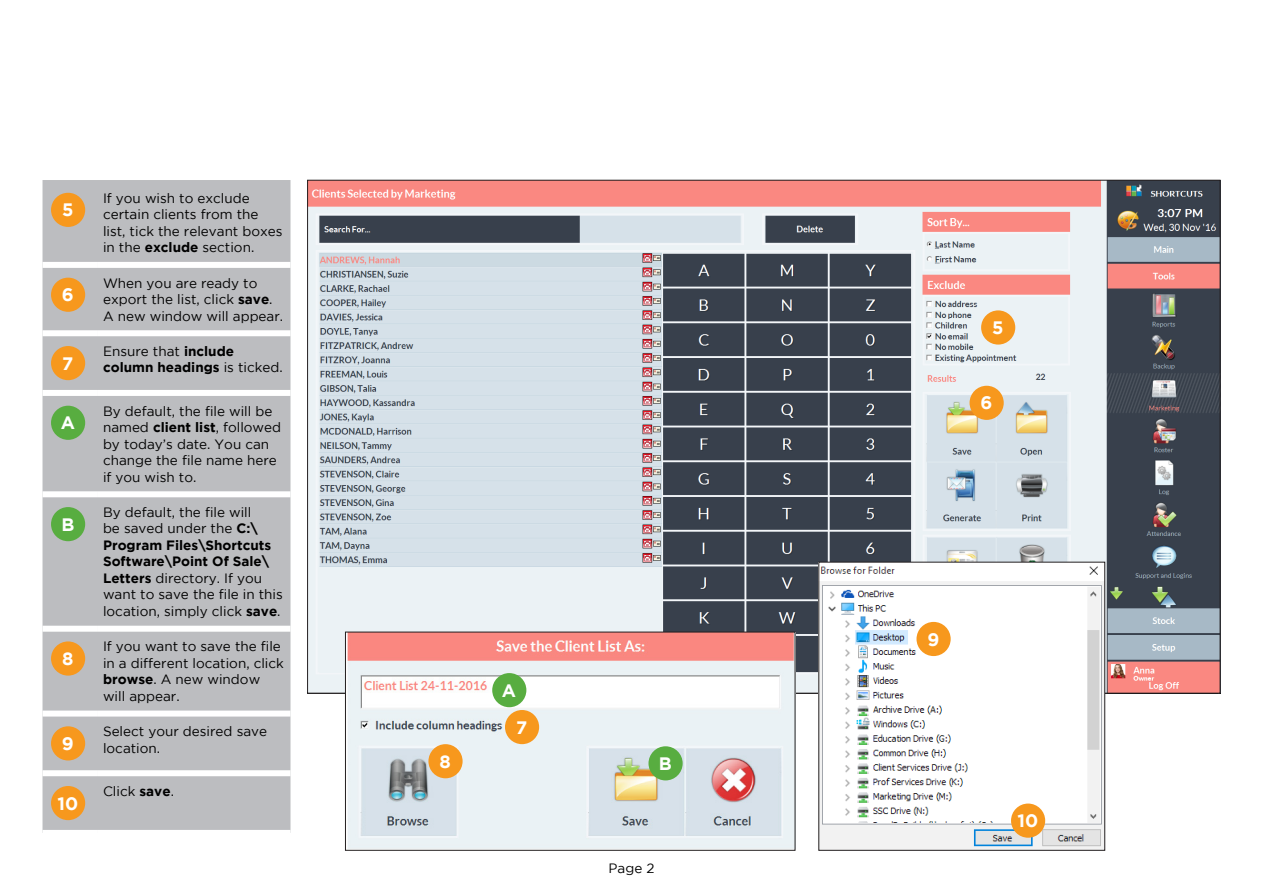
<style>
.page{position:relative;width:1263px;height:893px;background:#fff}
.page>*{position:absolute;margin:0;border:0;box-sizing:border-box;transform-origin:0 0}
.Round_number{font:700 18px "Gotham";color:#fff}
.Body{font:13.5px/16.5px "Gotham";color:#000}
.Body-2{font:700 13.5px/16.5px "Gotham";color:#000}
.s1{font-weight:700}
.s2{font-weight:400}
</style>
<div class="page">
<img style="left:309px;top:182px;width:909px;height:509px">
<div style="left:43px;top:180px;width:247px;height:650px;background:#bcbdc0"></div>
<div style="left:43px;top:262px;width:54px;height:6px;background:#fff"></div>
<div style="left:97px;top:262px;width:193px;height:6px;background:#fff"></div>
<div style="left:43px;top:330px;width:54px;height:6px;background:#fff"></div>
<div style="left:97px;top:330px;width:193px;height:6px;background:#fff"></div>
<div style="left:43px;top:390px;width:54px;height:6px;background:#fff"></div>
<div style="left:97px;top:390px;width:193px;height:6px;background:#fff"></div>
<div style="left:43px;top:491px;width:54px;height:6px;background:#fff"></div>
<div style="left:97px;top:491px;width:193px;height:6px;background:#fff"></div>
<div style="left:43px;top:626px;width:54px;height:6px;background:#fff"></div>
<div style="left:97px;top:626px;width:193px;height:6px;background:#fff"></div>
<div style="left:43px;top:711px;width:54px;height:6px;background:#fff"></div>
<div style="left:97px;top:711px;width:193px;height:6px;background:#fff"></div>
<div style="left:43px;top:770px;width:54px;height:6px;background:#fff"></div>
<div style="left:97px;top:770px;width:193px;height:6px;background:#fff"></div>
<div style="left:51px;top:193px;width:34px;height:34px;background:#f7981d;border-radius:50%"></div>
<div style="left:51px;top:278px;width:34px;height:34px;background:#f7981d;border-radius:50%"></div>
<div style="left:51px;top:346px;width:34px;height:34px;background:#f7981d;border-radius:50%"></div>
<div style="left:51px;top:406px;width:34px;height:34px;background:#58ad40;border-radius:50%"></div>
<div style="left:51px;top:507px;width:34px;height:34px;background:#58ad40;border-radius:50%"></div>
<div style="left:51px;top:641px;width:34px;height:35px;background:#f7981d;border-radius:50%"></div>
<div style="left:51px;top:726px;width:34px;height:34px;background:#f7981d;border-radius:50%"></div>
<div style="left:51px;top:786px;width:34px;height:34px;background:#f7981d;border-radius:50%"></div>
<img style="left:347px;top:634px;width:446px;height:214px">
<img style="left:821px;top:564px;width:282px;height:284px">
<div style="left:981px;top:310px;width:34px;height:35px;background:#f7981d;border-radius:50%"></div>
<div style="left:969px;top:386px;width:35px;height:34px;background:#f7981d;border-radius:50%"></div>
<div style="left:492px;top:673px;width:34px;height:34px;background:#58ad40;border-radius:50%"></div>
<div style="left:648px;top:746px;width:35px;height:34px;background:#58ad40;border-radius:50%"></div>
<div style="left:505px;top:710px;width:34px;height:34px;background:#f7981d;border-radius:50%"></div>
<div style="left:428px;top:744px;width:35px;height:34px;background:#f7981d;border-radius:50%"></div>
<div style="left:916px;top:622px;width:35px;height:34px;background:#f7981d;border-radius:50%"></div>
<div style="left:1011px;top:803px;width:34px;height:35px;background:#f7981d;border-radius:50%"></div>
<p class="Round_number" style="left:62px;top:200px;width:13px">5</p>
<p class="Body" style="left:103px;top:189px;width:181px">If you wish to exclude certain clients from the list, tick the relevant boxes in the <span class="s1">exclude</span> section.</p>
<p class="Round_number" style="left:62px;top:284px;width:13px">6</p>
<p class="Body" style="left:103px;top:274px;width:182px">When you are ready to export the list, click <span class="s1">save</span>.<br>A new window will appear.</p>
<p class="Round_number" style="left:62px;top:353px;width:13px">7</p>
<p class="Body-2" style="left:103px;top:342px;width:181px"><span class="s2">Ensure that</span> include column headings <span class="s2">is ticked.</span></p>
<p class="Round_number" style="left:61px;top:413px;width:16px">A</p>
<p class="Body" style="left:103px;top:402px;width:180px">By default, the file will be named <span class="s1">client list</span>, followed by today’s date. You can change the file name here if you wish to.</p>
<p class="Round_number" style="left:61px;top:514px;width:14px">B</p>
<p class="Body" style="left:103px;top:504px;width:181px">By default, the file will<br>be saved under the <span class="s1">C:\<br>Program Files\Shortcuts<br>Software\Point Of Sale\<br>Letters</span> directory. If you want to save the file in this location, simply click <span class="s1">save</span>.</p>
<p class="Round_number" style="left:62px;top:648px;width:13px">8</p>
<p class="Body" style="left:103px;top:638px;width:182px">If you want to save the file in a different location, click <span class="s1">browse</span>. A new window will appear.</p>
<p class="Round_number" style="left:62px;top:733px;width:13px">9</p>
<p class="Body" style="left:103px;top:723px;width:166px">Select your desired save location.</p>
<p class="Round_number" style="left:57px;top:793px;width:22px">10</p>
<p class="Body" style="left:103px;top:783px;width:72px">Click <span class="s1">save</span>.</p>
<p class="Round_number" style="left:440px;top:751px;width:13px">8</p>
<p class="Round_number" style="left:502px;top:680px;width:16px">A</p>
<p class="Round_number" style="left:516px;top:717px;width:13px">7</p>
<p class="Round_number" style="left:659px;top:753px;width:14px">B</p>
<p class="Body" style="left:608px;top:860px;width:47px">Page 2</p>
<p class="Round_number" style="left:992px;top:317px;width:13px">5</p>
<p class="Round_number" style="left:980px;top:393px;width:13px">6</p>
<p class="Round_number" style="left:927px;top:629px;width:13px">9</p>
<p class="Round_number" style="left:1017px;top:810px;width:22px">10</p>
</div>
